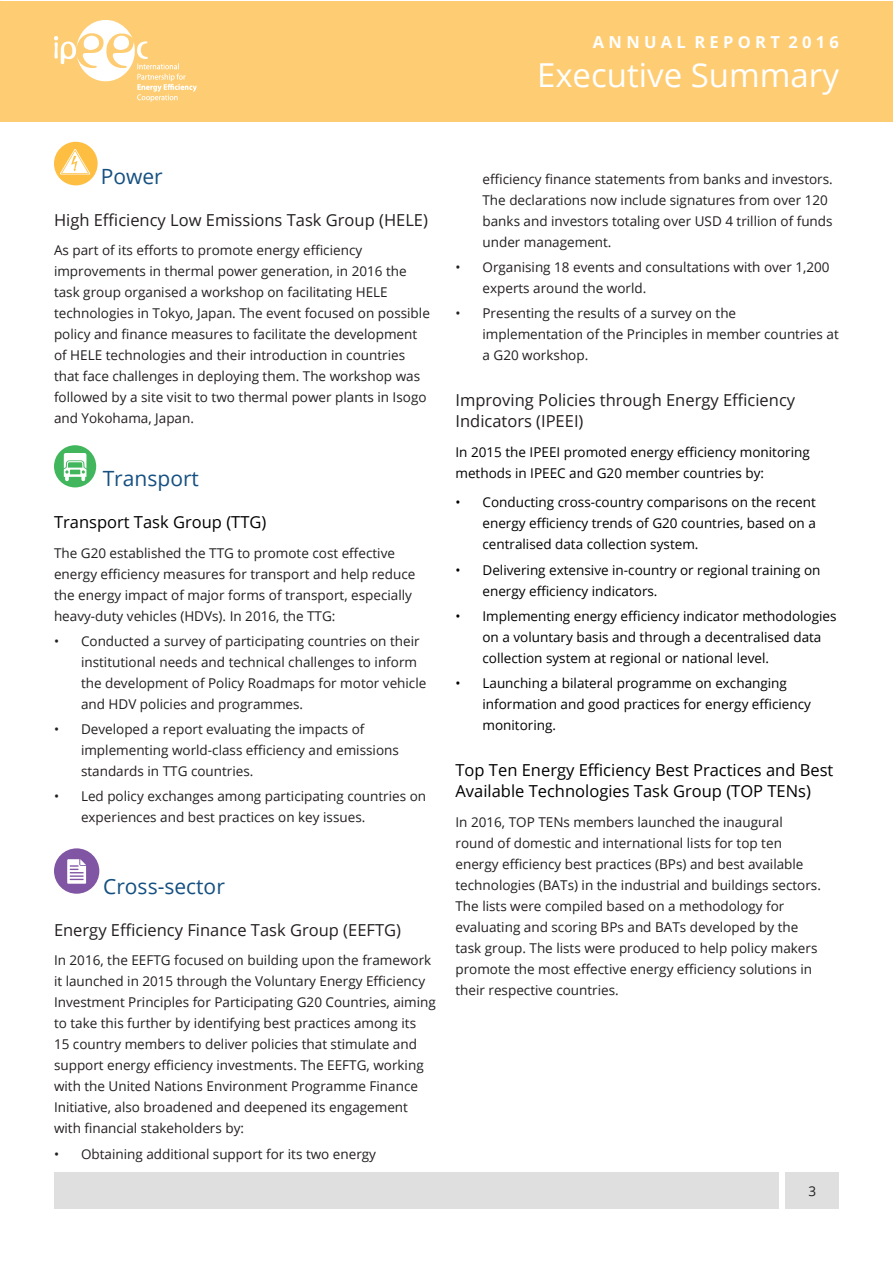
<style>
.page{position:relative;width:893px;height:1263px;background:#fff}
.page>*{position:absolute;margin:0;border:0;box-sizing:border-box;transform-origin:0 0}
.t1{font:33px "Open Sans";color:#fff}
.t2{font:21px "Open Sans";color:#155081}
.t3{font:16.5px/21px "Open Sans";color:#231f20}
.t4{font:16.5px/21px "Open Sans";color:#000001}
.t5{font:700 16.5px "Open Sans";color:#fff}
.t6{font:13.5px/21px "Open Sans";color:#231f20}
.t7{font:13.5px/21px "Open Sans";color:#000001}
</style>
<div class="page">
<div style="left:0;top:1px;width:893px;height:120px;background:#fecd73"></div>
<div style="left:54px;top:1172px;width:724px;height:37px;background:#dedfde"></div>
<div style="left:786px;top:1172px;width:53px;height:37px;background:#dedfde"></div>
<svg style="left:54px;top:20px;width:143px;height:82px"></svg>
<div style="left:54px;top:142px;width:44px;height:43px;border:11px solid #febe41;border-radius:50%"></div>
<svg style="left:60px;top:149px;width:30px;height:25px"></svg>
<div style="left:54px;top:445px;width:42px;height:42px;background:#41b65c;border-radius:50%"></div>
<svg style="left:64px;top:453px;width:22px;height:28px"></svg>
<div style="left:54px;top:848px;width:45px;height:46px;background:#8055a3;border-radius:50%"></div>
<svg style="left:67px;top:859px;width:19px;height:25px"></svg>
<p class="t5" style="left:593px;top:30px;width:248px">A N N U A L R E P O R T 2 0 1 6</p>
<h1 class="t1" style="left:537px;top:53px;width:303px">Executive Summary</h1>
<h2 class="t2" style="left:101px;top:161px;width:64px">Power</h2>
<p class="t3" style="left:54px;top:209px;width:375px">High Efficiency Low Emissions Task Group (HELE)</p>
<p class="t6" style="left:54px;top:239px;width:377px">As part of its efforts to promote energy efficiency improvements in thermal power generation, in 2016 the task group organised a workshop on facilitating HELE technologies in Tokyo, Japan. The event focused on possible policy and finance measures to facilitate the development of HELE technologies and their introduction in countries that face challenges in deploying them. The workshop was followed by a site visit to two thermal power plants in Isogo and Yokohama, Japan.</p>
<h2 class="t2" style="left:103px;top:464px;width:98px">Transport</h2>
<p class="t4" style="left:54px;top:511px;width:214px">Transport Task Group (TTG)</p>
<p class="t6" style="left:54px;top:542px;width:363px">The G20 established the TTG to promote cost effective energy efficiency measures for transport and help reduce the energy impact of major forms of transport, especially heavy-duty vehicles (HDVs). In 2016, the TTG:</p>
<p class="t6" style="left:81px;top:630px;width:347px;text-indent:-27px">• Conducted a survey of participating countries on their institutional needs and technical challenges to inform the development of Policy Roadmaps for motor vehicle and HDV policies and programmes.</p>
<p class="t6" style="left:81px;top:718px;width:319px;text-indent:-27px">• Developed a report evaluating the impacts of implementing world-class efficiency and emissions standards in TTG countries.</p>
<p class="t6" style="left:81px;top:786px;width:347px;text-indent:-27px">• Led policy exchanges among participating countries on experiences and best practices on key issues.</p>
<h2 class="t2" style="left:103px;top:872px;width:123px">Cross-sector</h2>
<p class="t3" style="left:54px;top:919px;width:349px">Energy Efficiency Finance Task Group (EEFTG)</p>
<p class="t6" style="left:54px;top:950px;width:383px">In 2016, the EEFTG focused on building upon the framework it launched in 2015 through the Voluntary Energy Efficiency Investment Principles for Participating G20 Countries, aiming to take this further by identifying best practices among its<br>15 country members to deliver policies that stimulate and support energy efficiency investments. The EEFTG, working with the United Nations Environment Programme Finance Initiative, also broadened and deepened its engagement with financial stakeholders by:</p>
<p class="t6" style="left:54px;top:1143px;width:324px">• Obtaining additional support for its two energy</p>
<p class="t6" style="left:482px;top:168px;width:352px">efficiency finance statements from banks and investors.<br>The declarations now include signatures from over 120 banks and investors totaling over USD 4 trillion of funds under management.</p>
<p class="t6" style="left:482px;top:256px;width:349px;text-indent:-27px">• Organising 18 events and consultations with over 1,200 experts around the world.</p>
<p class="t6" style="left:482px;top:302px;width:358px;text-indent:-27px">• Presenting the results of a survey on the implementation of the Principles in member countries at a G20 workshop.</p>
<p class="t3" style="left:455px;top:389px;width:341px">Improving Policies through Energy Efficiency<br>Indicators (IPEEI)</p>
<p class="t7" style="left:455px;top:441px;width:356px">In 2015 the IPEEI promoted energy efficiency monitoring methods in IPEEC and G20 member countries by:</p>
<p class="t7" style="left:482px;top:492px;width:335px;text-align:justify;text-indent:-27px">• Conducting cross-country comparisons on the recent energy efficiency trends of G20 countries, based on a centralised data collection system.</p>
<p class="t7" style="left:482px;top:559px;width:339px;text-indent:-27px">• Delivering extensive in-country or regional training on energy efficiency indicators.</p>
<p class="t7" style="left:482px;top:605px;width:356px;text-indent:-27px">• Implementing energy efficiency indicator methodologies on a voluntary basis and through a decentralised data collection system at regional or national level.</p>
<p class="t7" style="left:482px;top:672px;width:330px;text-indent:-27px">• Launching a bilateral programme on exchanging information and good practices for energy efficiency monitoring.</p>
<p class="t4" style="left:455px;top:759px;width:379px">Top Ten Energy Efficiency Best Practices and Best<br>Available Technologies Task Group (TOP TENs)</p>
<p class="t6" style="left:455px;top:811px;width:367px">In 2016, TOP TENs members launched the inaugural round of domestic and international lists for top ten energy efficiency best practices (BPs) and best available technologies (BATs) in the industrial and buildings sectors.<br>The lists were compiled based on a methodology for evaluating and scoring BPs and BATs developed by the task group. The lists were produced to help policy makers promote the most effective energy efficiency solutions in their respective countries.</p>
<p class="t6" style="left:808px;top:1180px;width:9px">3</p>
</div>
